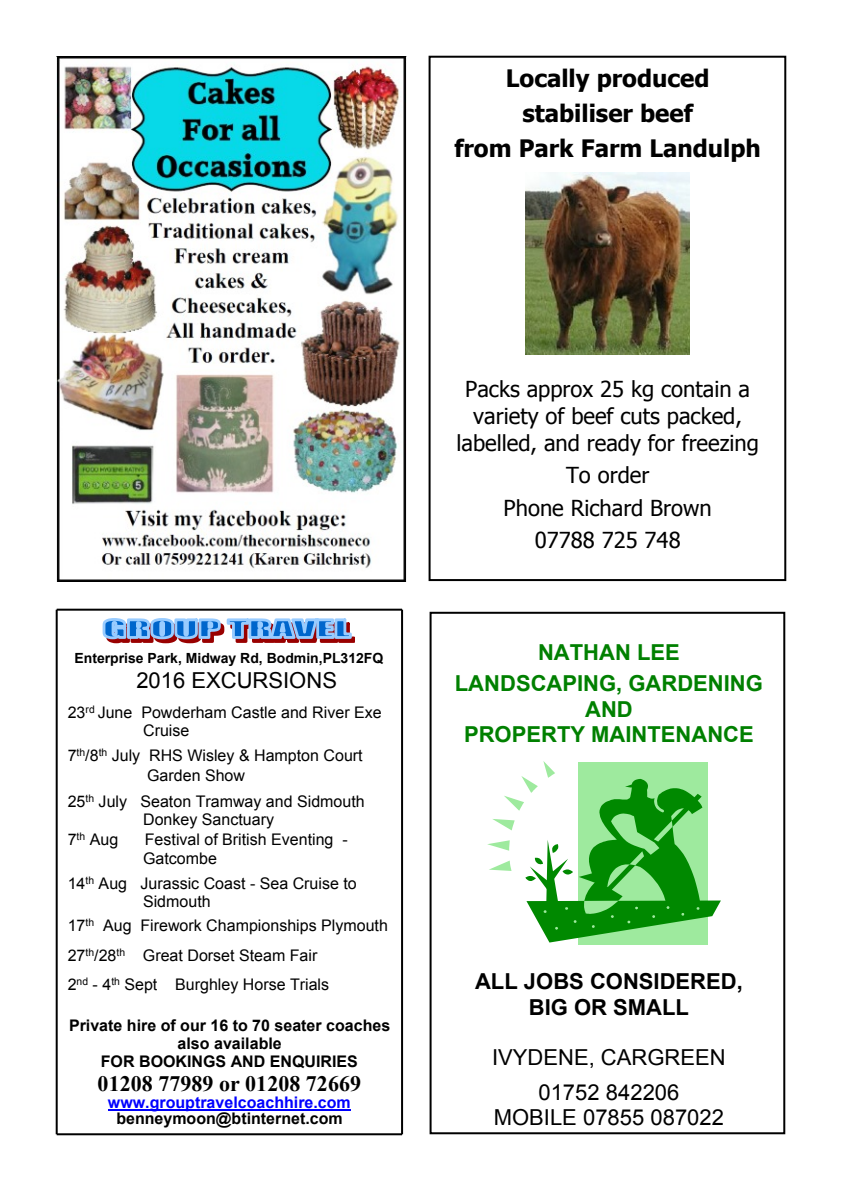
<style>
.page{position:relative;width:842px;height:1191px;background:#fff}
.page>*{position:absolute;margin:0;border:0;box-sizing:border-box;transform-origin:0 0}
.t1{font:700 24px/35px "Tahoma";color:#000;text-align:center}
.t2{font:22px/26.6px "Tahoma";color:#000;text-align:center}
.t3{font:22px/34.4px "Arial";color:#000;text-align:center}
.t4{font:700 22px/31.2px "Arial";color:#008000;text-align:center}
.t5{font:700 22px/25.2px "Arial";color:#000;text-align:center}
.t6{font:700 22px "Times New Roman";color:#000}
.t7{font:16px/18.4px "Arial";color:#000}
.t8{font:700 16px/18.4px "Arial";color:#000;text-align:center}
.t9{font:700 16px "Arial";color:#00f}
.t10{font:700 14px "Arial";color:#000}
</style>
<div class="page">
<svg style="left:103px;top:618px;width:252px;height:26px;background:#8396c5"></svg>
<img style="left:525px;top:172px;width:164px;height:182px">
<div style="left:430px;top:612px;width:355px;height:522px;border:2px solid #000"></div>
<svg style="left:487px;top:761px;width:234px;height:181px"></svg>
<div style="left:429px;top:56px;width:357px;height:525px;border:2px solid #000"></div>
<hr style="left:57px;top:608px;width:345px;height:2px;background:#000">
<hr style="left:401px;top:609px;width:2px;height:525px;background:#000">
<hr style="left:57px;top:1133px;width:345px;height:2px;background:#000">
<hr style="left:56px;top:609px;width:2px;height:525px;background:#000">
<hr style="left:108px;top:1109px;width:243px;height:2px;background:#00f">
<img style="left:57px;top:57px;width:350px;height:524px">
<h1 class="t1" style="left:454px;top:63px;width:308px">Locally produced stabiliser beef<br>from Park Farm Landulph</h1>
<p class="t10" style="left:74px;top:652px;width:310px">Enterprise Park, Midway Rd, Bodmin,PL312FQ</p>
<h2 class="t3" style="left:136px;top:665px;width:202px">2016 EXCURSIONS</h2>
<p class="t7" style="left:143px;top:704px;width:240px;text-indent:-75px">23<sup>rd</sup> June Powderham Castle and River Exe<br>Cruise</p>
<p class="t7" style="left:147px;top:747px;width:217px;line-height:19.6px;text-indent:-79px">7<sup>th</sup>/8<sup>th</sup> July RHS Wisley &amp; Hampton Court<br>Garden Show</p>
<p class="t7" style="left:143px;top:793px;width:223px;text-indent:-75px">25<sup>th</sup> July Seaton Tramway and Sidmouth<br>Donkey Sanctuary</p>
<p class="t7" style="left:68px;top:832px;width:52px">7<sup>th</sup> Aug</p>
<p class="t7" style="left:143px;top:832px;width:206px">Festival of British Eventing -<br>Gatcombe</p>
<p class="t7" style="left:143px;top:875px;width:215px;text-indent:-75px">14<sup>th</sup> Aug Jurassic Coast - Sea Cruise to<br>Sidmouth</p>
<p class="t7" style="left:68px;top:912px;width:322px;line-height:29.2px">17<sup>th</sup> Aug Firework Championships Plymouth<br>27<sup>th</sup>/28<sup>th</sup> Great Dorset Steam Fair</p>
<p class="t7" style="left:68px;top:976px;width:263px">2<sup>nd</sup> - 4<sup>th</sup> Sept Burghley Horse Trials</p>
<p class="t8" style="left:69px;top:1017px;width:323px">Private hire of our 16 to 70 seater coaches also available</p>
<p class="t8" style="left:101px;top:1054px;width:258px">FOR BOOKINGS AND ENQUIRIES</p>
<h2 class="t6" style="left:98px;top:1076px;width:265px">01208 77989 or 01208 72669</h2>
<p class="t8" style="left:116px;top:1110px;width:228px">benneymoon@btinternet.com</p>
<p class="t9" style="left:108px;top:1096px;width:244px">www.grouptravelcoachhire.com</p>
<h2 class="t2" style="left:456px;top:378px;width:304px">Packs approx 25 kg contain a variety of beef cuts packed, labelled, and ready for freezing</h2>
<h2 class="t2" style="left:504px;top:460px;width:210px;line-height:32.6px">To order<br>Phone Richard Brown<br>07788 725 748</h2>
<h2 class="t4" style="left:455px;top:638px;width:310px">NATHAN LEE<br>LANDSCAPING, GARDENING</h2>
<h2 class="t4" style="left:464px;top:698px;width:291px;line-height:25.2px">AND<br>PROPERTY MAINTENANCE</h2>
<h2 class="t5" style="left:475px;top:971px;width:269px">ALL JOBS CONSIDERED,<br>BIG OR SMALL</h2>
<h2 class="t3" style="left:492px;top:1042px;width:235px">IVYDENE, CARGREEN<br>01752 842206</h2>
<h2 class="t3" style="left:494px;top:1101px;width:232px">MOBILE 07855 087022</h2>
</div>
